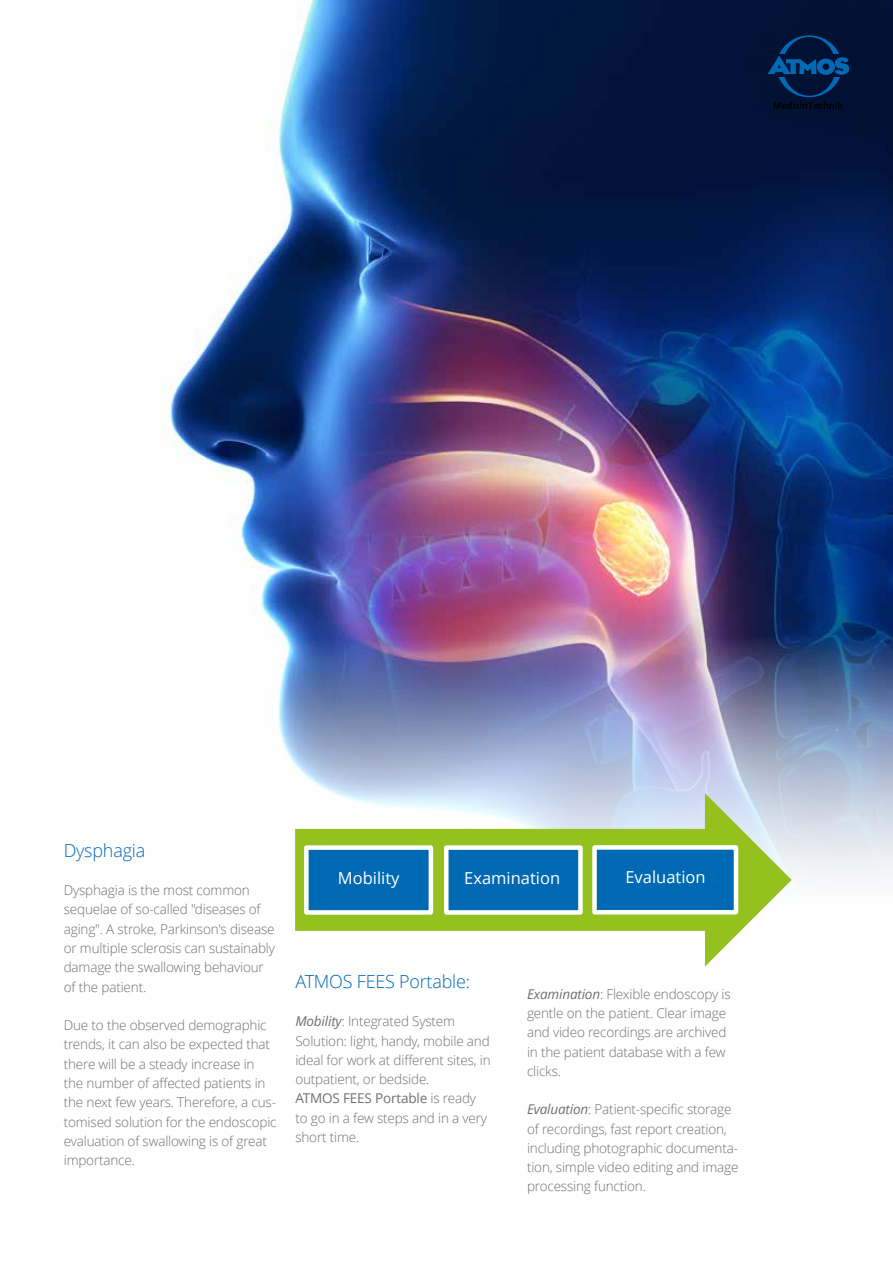
<style>
.page{position:relative;width:893px;height:1263px;background:#fff}
.page>*{position:absolute;margin:0;border:0;box-sizing:border-box;transform-origin:0 0}
.t1{font:300 18px "Open Sans";letter-spacing:-.01em;color:#0069b4}
.t2{font:16.5px "Open Sans";color:#fff}
.t3{font:300 13.5px/19.4px "Open Sans";letter-spacing:-.01em;color:#706f6f}
.s1{font-weight:400;font-style:italic}
.s2{font-weight:400}
</style>
<div class="page">
<img style="left:160px;top:0;width:733px;height:583px">
<svg style="left:767px;top:35px;width:82px;height:74px;background:#00234c"></svg>
<img style="left:252px;top:583px;width:641px;height:384px">
<div style="left:295px;top:829px;width:422px;height:102px;background:#95c11f"></div>
<svg style="left:705px;top:793px;width:87px;height:173px"></svg>
<div style="left:306px;top:847px;width:125px;height:65px;background:#0069b4"></div>
<div style="left:304px;top:845px;width:129px;height:70px;border:4px solid #fff"></div>
<div style="left:446px;top:847px;width:134px;height:65px;background:#0069b4"></div>
<div style="left:444px;top:845px;width:139px;height:70px;border:4px solid #fff"></div>
<div style="left:594px;top:847px;width:142px;height:65px;background:#0069b4"></div>
<div style="left:592px;top:845px;width:146px;height:69px;border:4px solid #fff"></div>
<h1 class="t1" style="left:64px;top:838px;width:83px">Dysphagia</h1>
<p class="t3" style="left:64px;top:880px;width:213px">Dysphagia is the most common sequelae of so-called "diseases of aging". A stroke, Parkinson's disease or multiple sclerosis can sustainably damage the swallowing behaviour of the patient.</p>
<p class="t3" style="left:64px;top:1015px;width:214px">Due to the observed demographic trends, it can also be expected that there will be a steady increase in the number of affected patients in the next few years. Therefore, a cus&shy;tomised solution for the endoscopic evaluation of swallowing is of great importance.</p>
<p class="t2" style="left:338px;top:866px;width:63px">Mobility</p>
<p class="t2" style="left:464px;top:866px;width:97px">Examination</p>
<p class="t2" style="left:625px;top:866px;width:82px">Evaluation</p>
<h1 class="t1" style="left:295px;top:969px;width:176px">ATMOS FEES Portable:</h1>
<p class="t3" style="left:295px;top:1011px;width:197px"><span class="s1">Mobility</span>: Integrated System<br>Solution: light, handy, mobile and ideal for work at different sites, in outpatient, or bedside.<br><span class="s2">ATMOS FEES Portable</span> is ready to go in a few steps and in a very short time.</p>
<p class="t3" style="left:527px;top:984px;width:205px"><span class="s1">Examination</span>: Flexible endoscopy is gentle on the patient. Clear image and video recordings are archived in the patient database with a few clicks.</p>
<p class="t3" style="left:527px;top:1099px;width:213px"><span class="s1">Evaluation</span>: Patient-specific storage of recordings, fast report creation, including photographic documenta&shy;tion, simple video editing and image processing function.</p>
</div>
